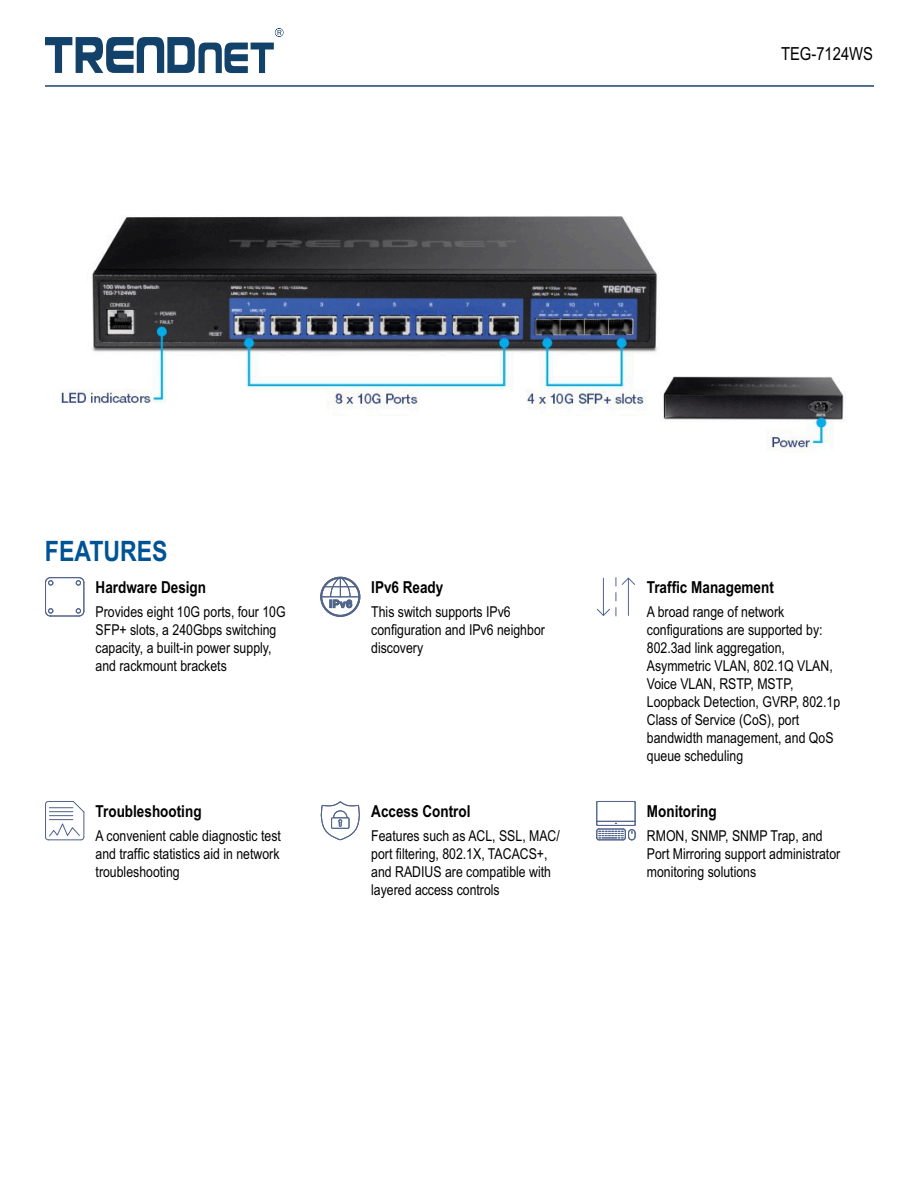
<style>
.page{position:relative;width:918px;height:1188px;background:#fff}
.page>*{position:absolute;margin:0;border:0;box-sizing:border-box;transform-origin:0 0}
.t1{font:700 28.2px "Arial Narrow";color:#005495}
.t2{font:18px "Arial Narrow";color:#000}
.t3{font:700 16.5px "Arial Narrow";color:#000}
.t4{font:15px/18px "Arial Narrow";color:#000}
</style>
<div class="page">
<img style="left:59px;top:216px;width:785px;height:236px">
<svg style="left:45px;top:28px;width:239px;height:45px"></svg>
<hr style="left:45px;top:85px;width:829px;height:2px;background:#32537d">
<svg style="left:45px;top:577px;width:40px;height:40px"></svg>
<svg style="left:320px;top:576px;width:40px;height:41px"></svg>
<hr style="left:603px;top:578px;width:1px;height:37px;background:#52658b">
<hr style="left:628px;top:578px;width:1px;height:37px;background:#52658b">
<svg style="left:615px;top:577px;width:20px;height:9px"></svg>
<svg style="left:596px;top:608px;width:20px;height:9px"></svg>
<svg style="left:45px;top:801px;width:40px;height:40px"></svg>
<svg style="left:320px;top:801px;width:40px;height:40px"></svg>
<svg style="left:596px;top:801px;width:40px;height:40px"></svg>
<p class="t2" style="left:781px;top:47px;width:93px">TEG-7124WS</p>
<h1 class="t1" style="left:45px;top:541px;width:124px">FEATURES</h1>
<p class="t3" style="left:96px;top:581px;width:112px">Hardware Design</p>
<p class="t4" style="left:96px;top:604px;width:192px">Provides eight 10G ports, four 10G<br>SFP+ slots, a 240Gbps switching capacity, a built-in power supply, and rackmount brackets</p>
<p class="t3" style="left:96px;top:805px;width:107px">Troubleshooting</p>
<p class="t4" style="left:96px;top:828px;width:187px;text-align:justify">A convenient cable diagnostic test and traffic statistics aid in network troubleshooting</p>
<p class="t3" style="left:371px;top:581px;width:74px">IPv6 Ready</p>
<p class="t4" style="left:371px;top:604px;width:175px">This switch supports IPv6 configuration and IPv6 neighbor discovery</p>
<p class="t3" style="left:371px;top:805px;width:101px">Access Control</p>
<p class="t4" style="left:371px;top:828px;width:190px">Features such as ACL, SSL, MAC/ port filtering, 802.1X, TACACS+, and RADIUS are compatible with layered access controls</p>
<p class="t3" style="left:647px;top:581px;width:129px">Traffic Management</p>
<p class="t4" style="left:647px;top:604px;width:195px">A broad range of network configurations are supported by:<br>802.3ad link aggregation,<br>Asymmetric VLAN, 802.1Q VLAN,<br>Voice VLAN, RSTP, MSTP,<br>Loopback Detection, GVRP, 802.1p<br>Class of Service (CoS), port bandwidth management, and QoS queue scheduling</p>
<p class="t3" style="left:647px;top:805px;width:71px">Monitoring</p>
<p class="t4" style="left:647px;top:828px;width:195px">RMON, SNMP, SNMP Trap, and<br>Port Mirroring support administrator monitoring solutions</p>
</div>
